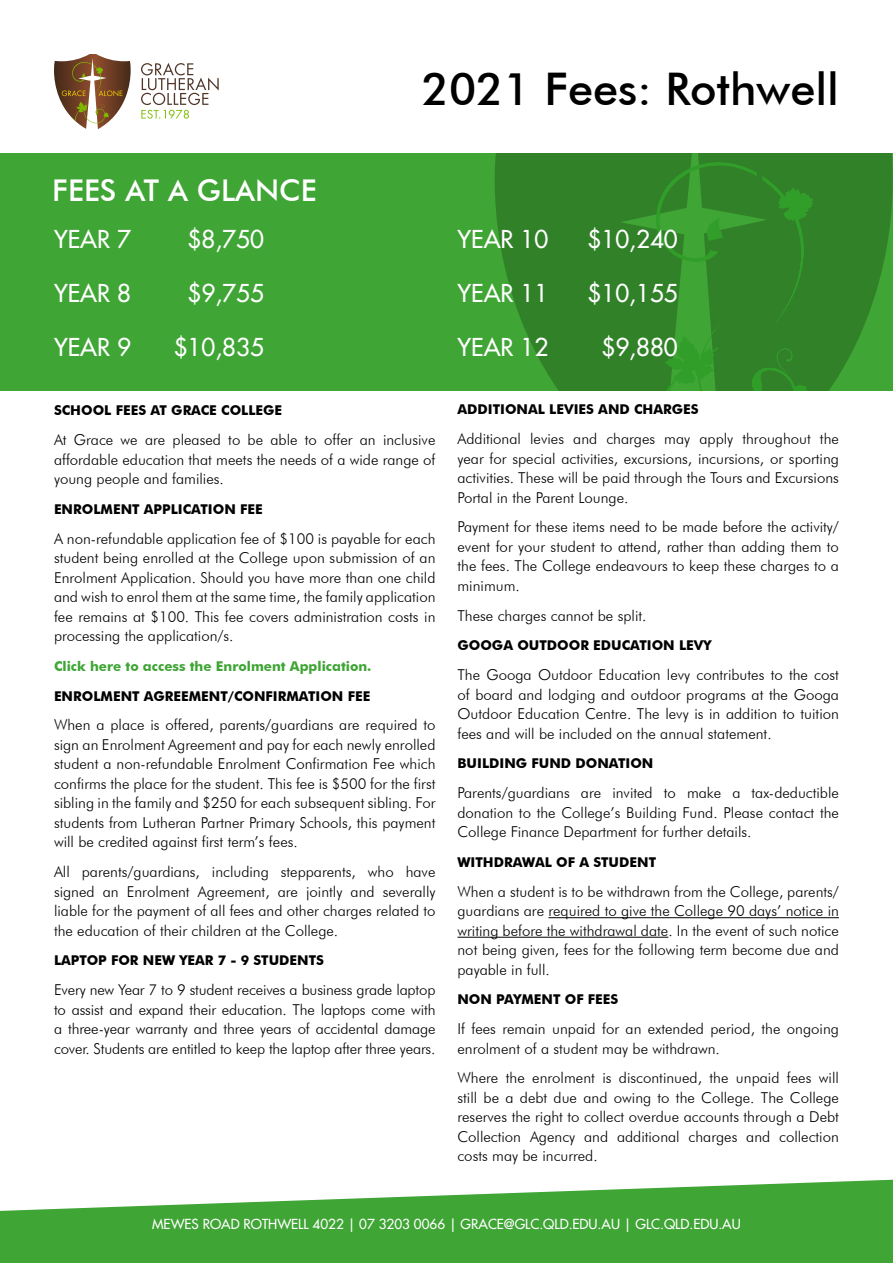
<style>
.page{position:relative;width:893px;height:1263px;background:#fff}
.page>*{position:absolute;margin:0;border:0;box-sizing:border-box;transform-origin:0 0}
.t1{font:500 45px "Futura BT";color:#000}
.t2{font:500 30px "Futura BT";color:#fff}
.t3{font:24px "Futura";color:#fff}
.t4{font:300 15px/19.5px "Futura BT";color:#000;text-align:justify}
.t5{font:700 13.5px "Futura BT";color:#000}
.t6{font:13.5px "Futura";color:#fff}
.t7{font:700 13.5px "Futura BT";color:#3fa535}
</style>
<div class="page">
<svg style="left:0;top:1180px;width:893px;height:83px;fill:#3fa535"></svg>
<hr style="left:548px;top:917px;width:291px;height:1px;background:#000">
<hr style="left:457px;top:937px;width:211px;height:1px;background:#000">
<div style="left:0;top:154px;width:893px;height:237px;background:#3fa535"></div>
<svg style="left:495px;top:154px;width:398px;height:237px"></svg>
<svg style="left:656px;top:154px;width:157px;height:237px"></svg>
<svg style="left:141px;top:63px;width:78px;height:56px"></svg>
<svg style="left:54px;top:54px;width:77px;height:75px"></svg>
<h2 class="t2" style="left:52px;top:172px;width:266px">FEES AT A GLANCE</h2>
<h3 class="t3" style="left:54px;top:224px;width:78px">YEAR 7</h3>
<h3 class="t3" style="left:54px;top:278px;width:78px">YEAR 8</h3>
<h3 class="t3" style="left:54px;top:332px;width:78px">YEAR 9</h3>
<h3 class="t3" style="left:188px;top:224px;width:78px">$8,750</h3>
<h3 class="t3" style="left:188px;top:278px;width:78px">$9,755</h3>
<h3 class="t3" style="left:174px;top:332px;width:92px">$10,835</h3>
<h1 class="t1" style="left:422px;top:62px;width:418px">2021 Fees: Rothwell</h1>
<h3 class="t3" style="left:457px;top:224px;width:92px">YEAR 10</h3>
<h3 class="t3" style="left:457px;top:278px;width:92px">YEAR 11</h3>
<h3 class="t3" style="left:457px;top:332px;width:92px">YEAR 12</h3>
<h3 class="t3" style="left:588px;top:224px;width:92px">$10,240</h3>
<h3 class="t3" style="left:588px;top:278px;width:92px">$10,155</h3>
<h3 class="t3" style="left:601px;top:332px;width:78px">$9,880</h3>
<p class="t5" style="left:54px;top:402px;width:230px">SCHOOL FEES AT GRACE COLLEGE</p>
<p class="t4" style="left:54px;top:430px;width:383px">At Grace we are pleased to be able to offer an inclusive affordable education that meets the needs of a wide range of young people and families.</p>
<p class="t5" style="left:54px;top:501px;width:210px">ENROLMENT APPLICATION FEE</p>
<p class="t4" style="left:54px;top:528px;width:383px">A non-refundable application fee of $100 is payable for each student being enrolled at the College upon submission of an Enrolment Application. Should you have more than one child and wish to enrol them at the same time, the family application fee remains at $100. This fee covers administration costs in processing the application/s.</p>
<p class="t7" style="left:54px;top:658px;width:319px">Click here to access the Enrolment Application.</p>
<p class="t5" style="left:54px;top:688px;width:318px">ENROLMENT AGREEMENT/CONFIRMATION FEE</p>
<p class="t4" style="left:54px;top:715px;width:383px">When a place is offered, parents/guardians are required to sign an Enrolment Agreement and pay for each newly enrolled student a non-refundable Enrolment Confirmation Fee which confirms the place for the student. This fee is $500 for the first sibling in the family and $250 for each subsequent sibling. For students from Lutheran Partner Primary Schools, this payment will be credited against first term’s fees.</p>
<p class="t4" style="left:54px;top:862px;width:383px">All parents/guardians, including stepparents, who have signed an Enrolment Agreement, are jointly and severally liable for the payment of all fees and other charges related to the education of their children at the College.</p>
<p class="t5" style="left:54px;top:952px;width:272px">LAPTOP FOR NEW YEAR 7 - 9 STUDENTS</p>
<p class="t4" style="left:54px;top:980px;width:383px">Every new Year 7 to 9 student receives a business grade laptop to assist and expand their education. The laptops come with a three-year warranty and three years of accidental damage cover. Students are entitled to keep the laptop after three years.</p>
<p class="t5" style="left:457px;top:401px;width:243px">ADDITIONAL LEVIES AND CHARGES</p>
<p class="t4" style="left:457px;top:429px;width:383px">Additional levies and charges may apply throughout the year for special activities, excursions, incursions, or sporting activities. These will be paid through the Tours and Excursions Portal in the Parent Lounge.</p>
<p class="t4" style="left:457px;top:517px;width:383px">Payment for these items need to be made before the activity/ event for your student to attend, rather than adding them to the fees. The College endeavours to keep these charges to a minimum.</p>
<p class="t4" style="left:457px;top:605px;width:191px">These charges cannot be split.</p>
<p class="t5" style="left:457px;top:637px;width:256px">GOOGA OUTDOOR EDUCATION LEVY</p>
<p class="t4" style="left:457px;top:665px;width:383px">The Googa Outdoor Education levy contributes to the cost of board and lodging and outdoor programs at the Googa Outdoor Education Centre. The levy is in addition to tuition fees and will be included on the annual statement.</p>
<p class="t5" style="left:457px;top:755px;width:197px">BUILDING FUND DONATION</p>
<p class="t4" style="left:457px;top:783px;width:383px">Parents/guardians are invited to make a tax-deductible donation to the College’s Building Fund. Please contact the College Finance Department for further details.</p>
<p class="t5" style="left:457px;top:854px;width:200px">WITHDRAWAL OF A STUDENT</p>
<p class="t4" style="left:457px;top:881px;width:383px">When a student is to be withdrawn from the College, parents/ guardians are required to give the College 90 days’ notice in writing before the withdrawal date. In the event of such notice not being given, fees for the following term become due and payable in full.</p>
<p class="t5" style="left:457px;top:991px;width:162px">NON PAYMENT OF FEES</p>
<p class="t4" style="left:457px;top:1019px;width:383px">If fees remain unpaid for an extended period, the ongoing enrolment of a student may be withdrawn.</p>
<p class="t4" style="left:457px;top:1068px;width:383px">Where the enrolment is discontinued, the unpaid fees will still be a debt due and owing to the College. The College reserves the right to collect overdue accounts through a Debt Collection Agency and additional charges and collection costs may be incurred.</p>
<p class="t6" style="left:152px;top:1215px;width:590px">MEWES ROAD ROTHWELL 4022 | 07 3203 0066 | GRACE@GLC.QLD.EDU.AU | GLC.QLD.EDU.AU</p>
</div>
